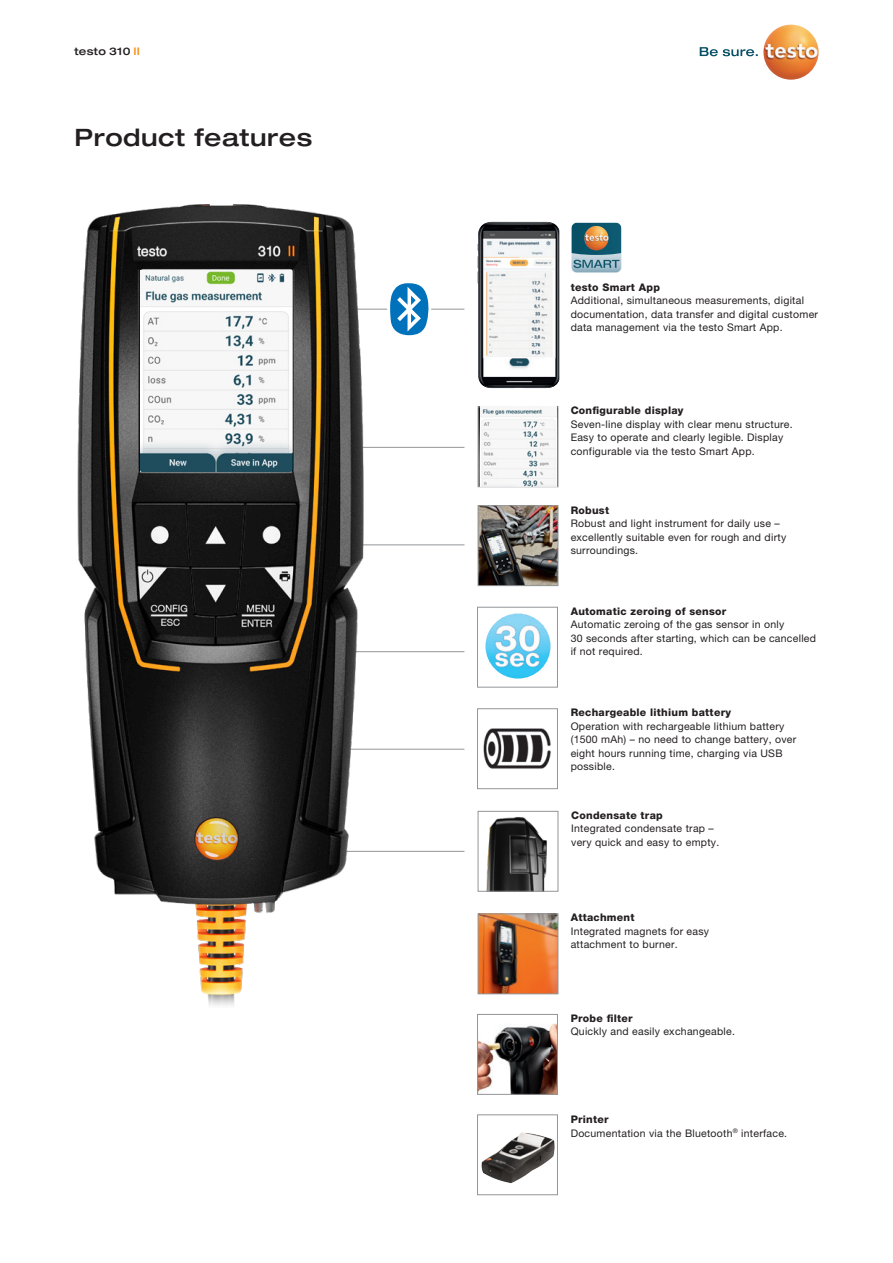
<style>
.page{position:relative;width:893px;height:1263px;background:#fff}
.page>*{position:absolute;margin:0;border:0;box-sizing:border-box;transform-origin:0 0}
.t1{font:500 expanded 24px "Helvetica Neue LTW1 G";letter-spacing:.025em;color:#231f20}
.t2{font:10.5px/13.5px "Helvetica Neue LTW1 G";letter-spacing:.025em;color:#231f20}
.t3{font:800 10.5px "Helvetica Neue LTW1 G";letter-spacing:.025em;color:#231f20}
.t4{font:500 expanded 10.5px "Helvetica Neue LTW1 G";letter-spacing:.025em;color:#231f20}
.s1{color:#f7931d}
.s2{font-weight:800}
</style>
<div class="page">
<svg style="left:700px;top:47px;width:58px;height:9px"></svg>
<img style="left:763px;top:24px;width:56px;height:56px;border-radius:28px">
<div style="left:478px;top:407px;width:80px;height:80px;border:1px solid #939598"></div>
<hr style="left:296px;top:447px;width:168px;height:1px;background:#939598">
<hr style="left:308px;top:544px;width:156px;height:1px;background:#939598">
<hr style="left:315px;top:651px;width:149px;height:1px;background:#939598">
<hr style="left:320px;top:749px;width:144px;height:1px;background:#939598">
<hr style="left:315px;top:851px;width:149px;height:1px;background:#939598">
<img style="left:477px;top:221px;width:82px;height:167px">
<hr style="left:351px;top:309px;width:36px;height:1px;background:#939598">
<img style="left:483px;top:728px;width:68px;height:41px">
<div style="left:477px;top:708px;width:81px;height:81px;border:1px solid #939598"></div>
<img style="left:486px;top:817px;width:61px;height:72px">
<div style="left:478px;top:811px;width:80px;height:80px;border:1px solid #939598"></div>
<img style="left:481px;top:1132px;width:74px;height:51px">
<div style="left:477px;top:1115px;width:81px;height:80px;border:1px solid #939598"></div>
<div style="left:477px;top:607px;width:81px;height:80px;background:#fff;border:1px solid #939598"></div>
<img style="left:479px;top:1023px;width:77px;height:69px">
<div style="left:477px;top:1014px;width:81px;height:80px;border:1px solid #939598"></div>
<img style="left:480px;top:916px;width:76px;height:76px">
<div style="left:478px;top:914px;width:80px;height:80px;border:1px solid #939598"></div>
<hr style="left:431px;top:309px;width:33px;height:1px;background:#939598">
<img style="left:480px;top:507px;width:76px;height:77px">
<div style="left:478px;top:505px;width:80px;height:81px;border:1px solid #939598"></div>
<img style="left:77px;top:204px;width:287px;height:802px">
<svg style="left:572px;top:224px;width:48px;height:48px"></svg>
<div style="left:571px;top:222px;width:51px;height:51px;border:1px solid #fff;border-radius:6px"></div>
<svg style="left:390px;top:283px;width:39px;height:52px"></svg>
<img style="left:485px;top:613px;width:66px;height:66px;border-radius:33px">
<div style="left:484px;top:612px;width:68px;height:68px;border:2px solid #fff;border-radius:50%"></div>
<img style="left:141px;top:270px;width:151px;height:202px">
<img style="left:481px;top:407px;width:75px;height:80px">
<p class="t4" style="left:74px;top:44px;width:67px">testo 310 <span class="s1">II</span></p>
<h1 class="t1" style="left:74px;top:122px;width:239px">Product features</h1>
<p class="t3" style="left:571px;top:281px;width:91px">testo Smart App</p>
<p class="t2" style="left:571px;top:294px;width:249px">Additional, simultaneous measurements, digital documentation, data transfer and digital customer data management via the testo Smart App.</p>
<p class="t3" style="left:571px;top:404px;width:114px">Configurable display</p>
<p class="t2" style="left:571px;top:417px;width:223px">Seven-line display with clear menu structure.<br>Easy to operate and clearly legible. Display configurable via the testo Smart App.</p>
<p class="t3" style="left:571px;top:504px;width:40px">Robust</p>
<p class="t2" style="left:571px;top:517px;width:217px">Robust and light instrument for daily use – excellently suitable even for rough and dirty surroundings.</p>
<p class="t3" style="left:571px;top:604px;width:157px">Automatic zeroing of sensor</p>
<p class="t2" style="left:571px;top:617px;width:247px">Automatic zeroing of the gas sensor in only<br>30 seconds after starting, which can be cancelled if not required.</p>
<p class="t3" style="left:571px;top:706px;width:162px">Rechargeable lithium battery</p>
<p class="t2" style="left:571px;top:719px;width:227px">Operation with rechargeable lithium battery (1500 mAh) – no need to change battery, over eight hours running time, charging via USB possible.</p>
<p class="t3" style="left:571px;top:809px;width:93px">Condensate trap</p>
<p class="t2" style="left:571px;top:822px;width:150px">Integrated condensate trap – very quick and easy to empty.</p>
<p class="t3" style="left:571px;top:911px;width:65px">Attachment</p>
<p class="t2" style="left:571px;top:924px;width:140px">Integrated magnets for easy attachment to burner.</p>
<p class="t3" style="left:571px;top:1012px;width:63px">Probe filter</p>
<p class="t2" style="left:571px;top:1025px;width:166px">Quickly and easily exchangeable.</p>
<p class="t2" style="left:571px;top:1113px;width:218px"><span class="s2">Printer<br></span>Documentation via the Bluetooth<sup>®</sup> interface.</p>
</div>
